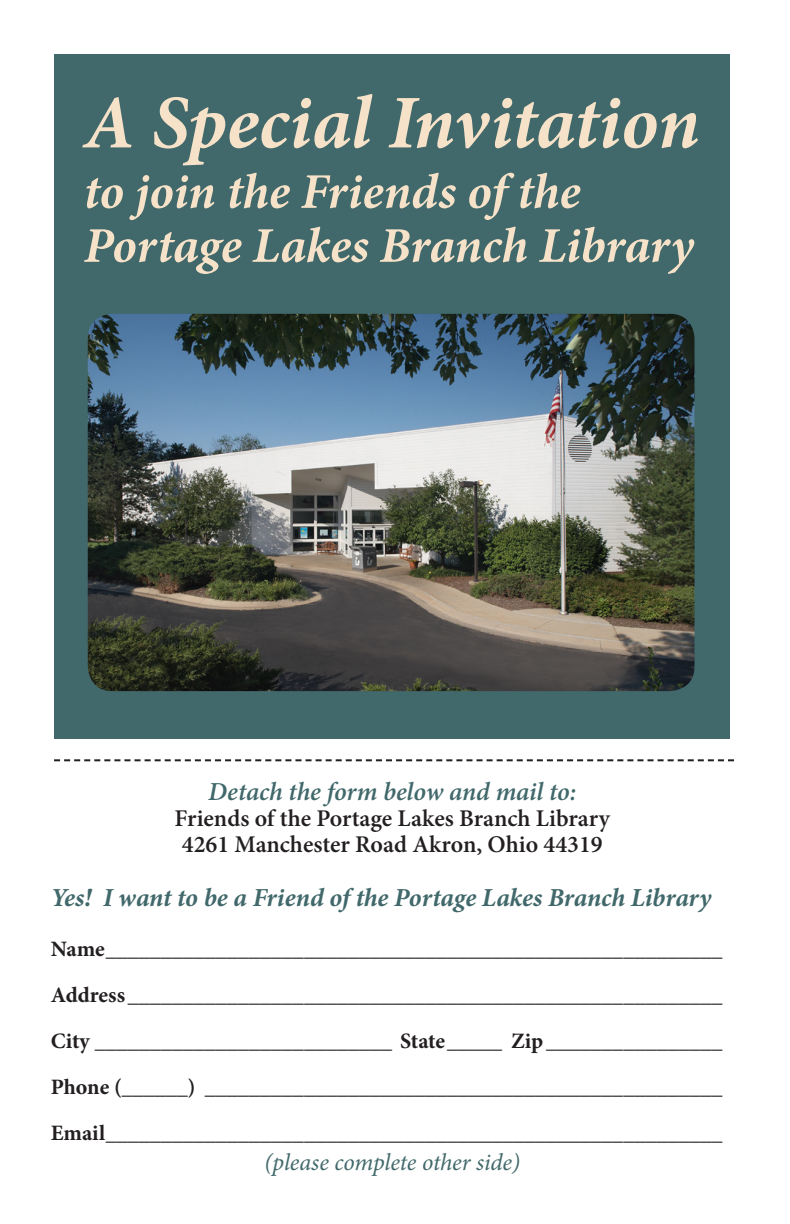
<style>
.page{position:relative;width:790px;height:1224px;background:#fff}
.page>*{position:absolute;margin:0;border:0;box-sizing:border-box;transform-origin:0 0}
.t1{font:italic 700 76px "Minion Pro";letter-spacing:-.005em;color:#f6e2c8}
.t2{font:italic 700 50px/54px "Minion Pro";letter-spacing:-.005em;color:#f6e2c8}
.t3{font:italic 700 26px "Minion Pro";letter-spacing:-.005em;color:#41686a}
.t4{font:italic 600 26px "Minion Pro";letter-spacing:-.005em;color:#41686a}
.t5{font:600 24px "Minion Pro";color:#231f20}
.t6{font:italic 24px "Minion Pro";letter-spacing:-.005em;color:#41686a}
.t7{font:700 22px "Minion Pro";color:#231f20}
</style>
<div class="page">
<div style="left:54px;top:54px;width:675px;height:685px;background:#41686a"></div>
<img style="left:88px;top:314px;width:606px;height:377px">
<svg style="left:54px;top:759px;width:679px;height:2px"></svg>
<p class="t1" style="left:84px;top:69px;width:617px">A Special Invitation</p>
<p class="t2" style="left:84px;top:164px;width:611px">to join the Friends of the<br>Portage Lakes Branch Library</p>
<p class="t4" style="left:208px;top:773px;width:369px">Detach the form below and mail to:</p>
<p class="t5" style="left:174px;top:802px;width:437px">Friends of the Portage Lakes Branch Library</p>
<p class="t5" style="left:182px;top:828px;width:422px">4261 Manchester Road Akron, Ohio 44319</p>
<p class="t3" style="left:51px;top:879px;width:661px">Yes! I want to be a Friend of the Portage Lakes Branch Library</p>
<p class="t7" style="left:51px;top:934px;width:672px">Name________________________________________________________</p>
<p class="t7" style="left:51px;top:980px;width:672px">Address______________________________________________________</p>
<p class="t7" style="left:51px;top:1026px;width:672px">City ___________________________ State_____ Zip________________</p>
<p class="t7" style="left:51px;top:1072px;width:672px">Phone (______) _______________________________________________</p>
<p class="t7" style="left:51px;top:1118px;width:672px">Email________________________________________________________</p>
<p class="t6" style="left:264px;top:1146px;width:257px">(please complete other side)</p>
</div>
